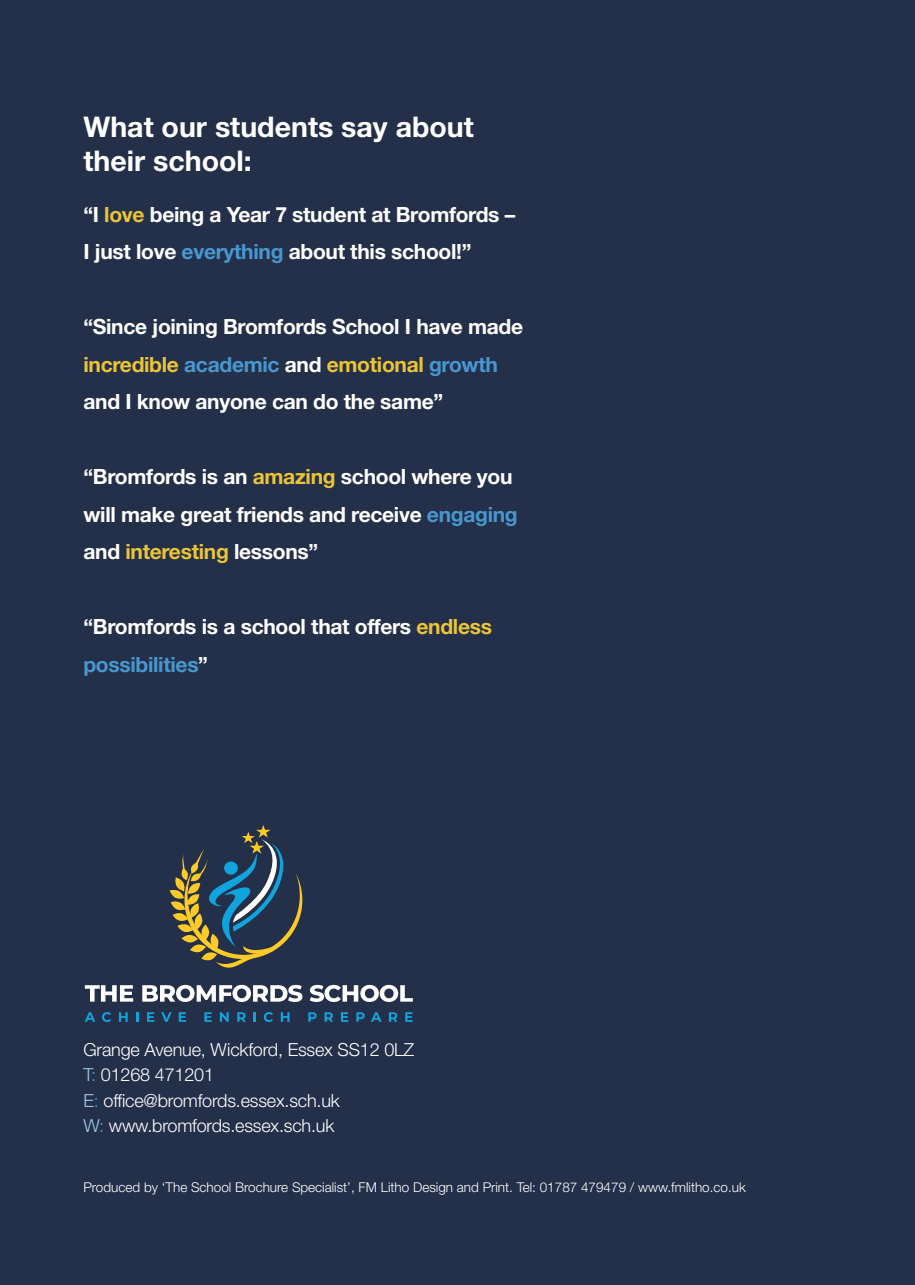
<style>
.page{position:relative;width:915px;height:1285px;background:#fff}
.page>*{position:absolute;margin:0;border:0;box-sizing:border-box;transform-origin:0 0}
.t1{font:700 28.5px/34.2px "Helvetica Neue";color:#fff}
.t2{font:700 21px/37.5px "Helvetica Neue";letter-spacing:-.015em;color:#fff}
.t3{font:300 18px/25.3px "Helvetica Neue";letter-spacing:-.01em;color:#fff}
.t4{font:300 13.5px "Helvetica Neue";color:#fff}
.s1{color:#ebc536}
.s2{color:#4898cf}
.s3{color:#a1cbe7}
</style>
<div class="page">
<div style="left:0;top:0;width:914px;height:1284px;background:#24304a"></div>
<svg style="left:170px;top:825px;width:132px;height:143px"></svg>
<svg style="left:85px;top:985px;width:48px;height:16px"></svg>
<svg style="left:142px;top:984px;width:160px;height:17px"></svg>
<svg style="left:309px;top:984px;width:103px;height:17px"></svg>
<svg style="left:85px;top:1012px;width:10px;height:9px"></svg>
<svg style="left:102px;top:1012px;width:9px;height:9px"></svg>
<svg style="left:119px;top:1012px;width:9px;height:9px"></svg>
<svg style="left:136px;top:1012px;width:2px;height:9px"></svg>
<svg style="left:147px;top:1012px;width:7px;height:9px"></svg>
<svg style="left:161px;top:1012px;width:10px;height:9px"></svg>
<svg style="left:179px;top:1012px;width:7px;height:9px"></svg>
<svg style="left:204px;top:1012px;width:8px;height:9px"></svg>
<svg style="left:220px;top:1012px;width:8px;height:9px"></svg>
<svg style="left:237px;top:1012px;width:9px;height:9px"></svg>
<svg style="left:253px;top:1012px;width:3px;height:9px"></svg>
<svg style="left:264px;top:1012px;width:9px;height:9px"></svg>
<svg style="left:281px;top:1012px;width:8px;height:9px"></svg>
<svg style="left:308px;top:1012px;width:8px;height:9px"></svg>
<svg style="left:324px;top:1012px;width:9px;height:9px"></svg>
<svg style="left:341px;top:1012px;width:7px;height:9px"></svg>
<svg style="left:356px;top:1012px;width:8px;height:9px"></svg>
<svg style="left:371px;top:1012px;width:10px;height:9px"></svg>
<svg style="left:389px;top:1012px;width:8px;height:9px"></svg>
<svg style="left:405px;top:1012px;width:7px;height:9px"></svg>
<h1 class="t1" style="left:83px;top:112px;width:392px">What our students say about their school:</h1>
<p class="t2" style="left:83px;top:197px;width:433px">“I <span class="s1">love</span> being a Year 7 student at Bromfords –<br>I just love <span class="s2">everything</span> about this school!”</p>
<p class="t2" style="left:83px;top:309px;width:441px">“Since joining Bromfords School I have made <span class="s1">incredible</span> <span class="s2">academic</span> and <span class="s1">emotional</span> <span class="s2">growth </span>and I know anyone can do the same”</p>
<p class="t2" style="left:83px;top:459px;width:435px">“Bromfords is an <span class="s1">amazing</span> school where you will make great friends and receive <span class="s2">engaging </span>and <span class="s1">interesting</span> lessons”</p>
<p class="t2" style="left:83px;top:609px;width:410px">“Bromfords is a school that offers <span class="s1">endless </span><span class="s2">possibilities</span>”</p>
<p class="t3" style="left:83px;top:1038px;width:332px">Grange Avenue, Wickford, Essex SS12 0LZ<br><span class="s3">T</span><span class="s2">:</span> 01268 471201<br><span class="s3">E</span><span class="s2">:</span> office@bromfords.essex.sch.uk<br><span class="s3">W</span><span class="s2">:</span> www.bromfords.essex.sch.uk</p>
<p class="t4" style="left:83px;top:1182px;width:663px">Produced by ‘The School Brochure Specialist’, FM Litho Design and Print. Tel: 01787 479479 / www.fmlitho.co.uk</p>
</div>
